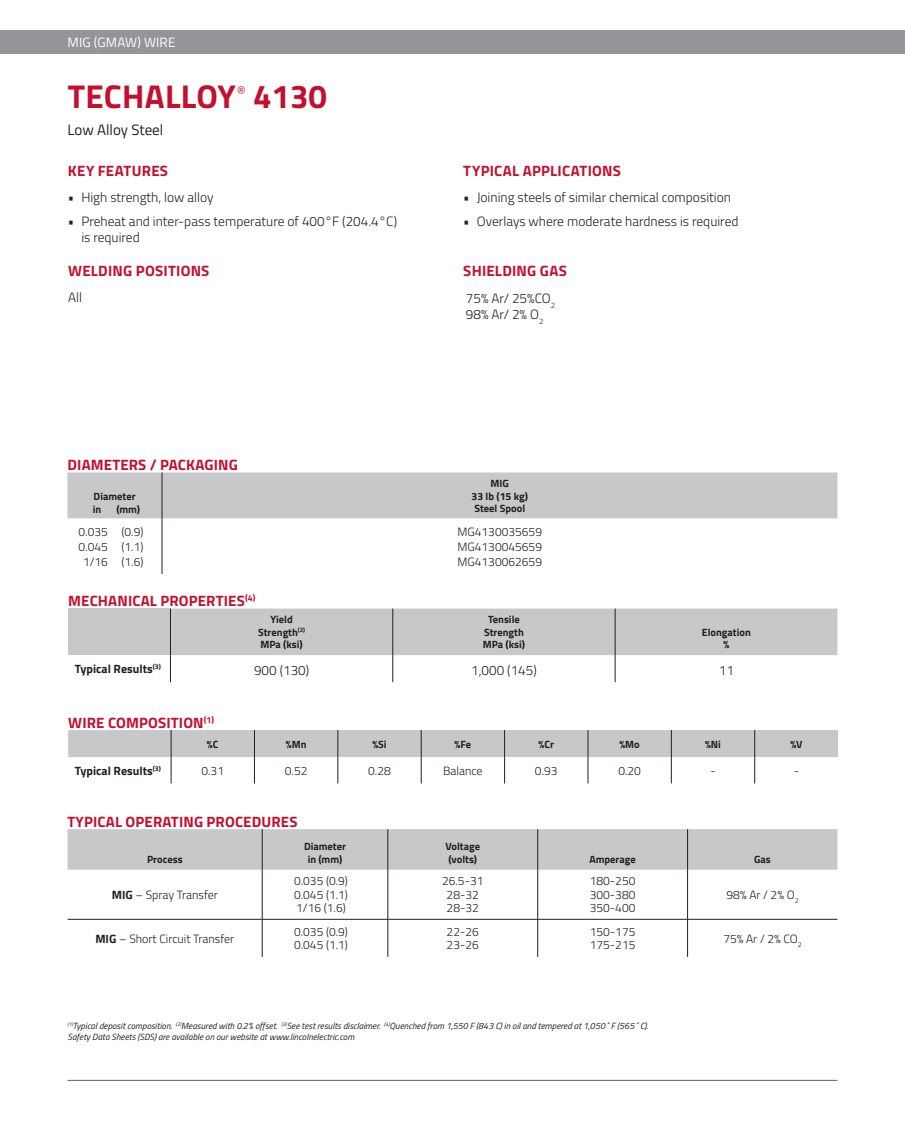
<style>
.page{position:relative;width:905px;height:1134px;background:#fff}
.page>*{position:absolute;margin:0;border:0;box-sizing:border-box;transform-origin:0 0}
.Brand_Name{font:700 33px "Titillium";letter-spacing:.005em;color:#c3102f}
.product_page_headers{font:700 15px "Titillium";letter-spacing:.01em;color:#c3102f}
.t1{font:15px "Titillium";color:#231f20}
.Brand_Name-2{font:300 13.95px "Titillium";color:#c3102f}
.Brand_Name-3{font:300 13.5px/16.2px "Titillium";color:#231f20}
.t2{font:13.5px "Titillium";letter-spacing:.01em;color:#fff}
.t3{font:300 12px "Titillium";color:#231f20}
.t4{font:700 12px "Titillium";color:#231f20}
.t5{font:700 10.5px/12.6px "Titillium";color:#231f20;text-align:center}
.t6{font:italic 9px "Titillium";color:#231f20}
.s1{font-weight:700}
</style>
<div class="page">
<hr style="left:68px;top:1080px;width:769px;height:1px;background:#636366">
<div style="left:0;top:30px;width:904px;height:24px;background:#939598"></div>
<div style="left:67px;top:472px;width:770px;height:46px;background:#c7c8ca"></div>
<hr style="left:162px;top:518px;width:1px;height:56px;background:#231f20">
<div style="left:68px;top:829px;width:769px;height:41px;background:#c7c8ca"></div>
<hr style="left:262px;top:829px;width:1px;height:41px;background:#231f20">
<hr style="left:387px;top:829px;width:1px;height:41px;background:#231f20">
<hr style="left:537px;top:829px;width:1px;height:41px;background:#231f20">
<hr style="left:687px;top:829px;width:1px;height:41px;background:#231f20">
<hr style="left:262px;top:870px;width:1px;height:49px;background:#231f20">
<hr style="left:387px;top:870px;width:1px;height:49px;background:#231f20">
<hr style="left:537px;top:870px;width:1px;height:49px;background:#231f20">
<hr style="left:687px;top:870px;width:1px;height:49px;background:#231f20">
<hr style="left:262px;top:919px;width:1px;height:38px;background:#231f20">
<hr style="left:387px;top:919px;width:1px;height:38px;background:#231f20">
<hr style="left:537px;top:919px;width:1px;height:38px;background:#231f20">
<hr style="left:687px;top:919px;width:1px;height:38px;background:#231f20">
<hr style="left:68px;top:919px;width:194px;height:1px;background:#231f20">
<hr style="left:262px;top:919px;width:126px;height:1px;background:#231f20">
<hr style="left:388px;top:919px;width:149px;height:1px;background:#231f20">
<hr style="left:537px;top:919px;width:150px;height:1px;background:#231f20">
<hr style="left:687px;top:919px;width:150px;height:1px;background:#231f20">
<svg style="left:68px;top:730px;width:770px;height:53px"></svg>
<div style="left:68px;top:609px;width:102px;height:46px;background:#c7c8ca"></div>
<svg style="left:170px;top:609px;width:667px;height:73px"></svg>
<p class="t2" style="left:68px;top:32px;width:109px">MIG (GMAW) WIRE</p>
<p class="Brand_Name" style="left:68px;top:71px;width:170px">TECHALLOY</p>
<p class="Brand_Name-2" style="left:237px;top:81px;width:11px">®</p>
<p class="Brand_Name" style="left:253px;top:71px;width:75px">4130</p>
<p class="t1" style="left:68px;top:119px;width:97px">Low Alloy Steel</p>
<p class="product_page_headers" style="left:68px;top:159px;width:102px">KEY FEATURES</p>
<p class="Brand_Name-3" style="left:68px;top:188px;width:147px">• High strength, low alloy</p>
<p class="Brand_Name-3" style="left:81px;top:213px;width:317px;text-indent:-14px">• Preheat and inter-pass temperature of 400°F (204.4°C) is required</p>
<p class="product_page_headers" style="left:68px;top:259px;width:143px">WELDING POSITIONS</p>
<p class="Brand_Name-3" style="left:68px;top:288px;width:15px">All</p>
<p class="product_page_headers" style="left:67px;top:454px;width:172px">DIAMETERS / PACKAGING</p>
<p class="t5" style="left:94px;top:489px;width:44px">Diameter</p>
<p class="product_page_headers" style="left:463px;top:160px;width:159px">TYPICAL APPLICATIONS</p>
<p class="Brand_Name-3" style="left:463px;top:189px;width:269px">• Joining steels of similar chemical composition</p>
<p class="Brand_Name-3" style="left:463px;top:213px;width:277px">• Overlays where moderate hardness is required</p>
<p class="product_page_headers" style="left:463px;top:259px;width:105px">SHIELDING GAS</p>
<p class="Brand_Name-3" style="left:466px;top:290px;width:91px">75% Ar/ 25%CO<sub>2</sub></p>
<p class="Brand_Name-3" style="left:466px;top:306px;width:79px">98% Ar/ 2% O<sub>2</sub></p>
<p class="t5" style="left:490px;top:477px;width:20px">MIG</p>
<p class="t5" style="left:471px;top:489px;width:58px">33 lb (15 kg)</p>
<p class="t5" style="left:93px;top:503px;width:10px">in</p>
<p class="t5" style="left:116px;top:503px;width:25px">(mm)</p>
<p class="t5" style="left:474px;top:502px;width:52px">Steel Spool</p>
<p class="t3" style="left:79px;top:523px;width:31px">0.035</p>
<p class="t3" style="left:79px;top:538px;width:31px">0.045</p>
<p class="t3" style="left:83px;top:553px;width:26px">1/16</p>
<p class="t3" style="left:121px;top:523px;width:23px">(0.9)</p>
<p class="t3" style="left:121px;top:538px;width:23px">(1.1)</p>
<p class="t3" style="left:121px;top:553px;width:23px">(1.6)</p>
<p class="t3" style="left:457px;top:523px;width:86px">MG4130035659</p>
<p class="t3" style="left:457px;top:538px;width:86px">MG4130045659</p>
<p class="t3" style="left:457px;top:553px;width:86px">MG4130062659</p>
<p class="product_page_headers" style="left:68px;top:590px;width:189px">MECHANICAL PROPERTIES<sup>(4)</sup></p>
<p class="t5" style="left:258px;top:613px;width:48px">Yield<br>Strength<sup>(2)<br></sup>MPa (ksi)</p>
<p class="t5" style="left:483px;top:613px;width:44px">Tensile<br>Strength<br>MPa (ksi)</p>
<p class="t5" style="left:701px;top:625px;width:50px">Elongation %</p>
<p class="t4" style="left:75px;top:660px;width:87px">Typical Results<sup>(3)</sup></p>
<p class="Brand_Name-3" style="left:254px;top:662px;width:57px">900 (130)</p>
<p class="Brand_Name-3" style="left:471px;top:662px;width:67px">1,000 (145)</p>
<p class="Brand_Name-3" style="left:718px;top:662px;width:17px">11</p>
<p class="product_page_headers" style="left:68px;top:711px;width:147px">WIRE COMPOSITION<sup>(1)</sup></p>
<p class="t5" style="left:207px;top:737px;width:13px">%C</p>
<p class="t5" style="left:286px;top:737px;width:22px">%Mn</p>
<p class="t5" style="left:372px;top:737px;width:16px">%Si</p>
<p class="t5" style="left:454px;top:737px;width:18px">%Fe</p>
<p class="t5" style="left:538px;top:737px;width:17px">%Cr</p>
<p class="t5" style="left:619px;top:737px;width:22px">%Mo</p>
<p class="t5" style="left:705px;top:737px;width:17px">%Ni</p>
<p class="t5" style="left:790px;top:737px;width:14px">%V</p>
<p class="t4" style="left:75px;top:761px;width:87px">Typical Results<sup>(3)</sup></p>
<p class="t3" style="left:201px;top:762px;width:24px">0.31</p>
<p class="t3" style="left:285px;top:762px;width:24px">0.52</p>
<p class="t3" style="left:368px;top:762px;width:24px">0.28</p>
<p class="t3" style="left:443px;top:762px;width:41px">Balance</p>
<p class="t3" style="left:535px;top:762px;width:24px">0.93</p>
<p class="t3" style="left:618px;top:762px;width:24px">0.20</p>
<p class="t3" style="left:710px;top:762px;width:7px">-</p>
<p class="t3" style="left:793px;top:762px;width:7px">-</p>
<p class="product_page_headers" style="left:68px;top:810px;width:231px">TYPICAL OPERATING PROCEDURES</p>
<p class="t5" style="left:147px;top:852px;width:37px">Process</p>
<p class="t5" style="left:304px;top:840px;width:44px">Diameter in (mm)</p>
<p class="t5" style="left:445px;top:840px;width:36px">Voltage</p>
<p class="t5" style="left:448px;top:852px;width:30px">(volts)</p>
<p class="t5" style="left:589px;top:852px;width:48px">Amperage</p>
<p class="t5" style="left:754px;top:852px;width:18px">Gas</p>
<p class="t3" style="left:112px;top:886px;width:108px"><span class="s1">MIG</span> – Spray Transfer</p>
<p class="t3" style="left:95px;top:930px;width:140px"><span class="s1">MIG</span> – Short Circuit Transfer</p>
<p class="t3" style="left:294px;top:873px;width:55px">0.035 (0.9)</p>
<p class="t3" style="left:294px;top:886px;width:55px">0.045 (1.1)</p>
<p class="t3" style="left:296px;top:900px;width:51px">1/16 (1.6)</p>
<p class="t3" style="left:294px;top:923px;width:55px">0.035 (0.9)</p>
<p class="t3" style="left:294px;top:936px;width:55px">0.045 (1.1)</p>
<p class="t3" style="left:442px;top:873px;width:43px">26.5-31</p>
<p class="t3" style="left:446px;top:886px;width:34px">28-32</p>
<p class="t3" style="left:446px;top:900px;width:34px">28-32</p>
<p class="t3" style="left:446px;top:923px;width:34px">22-26</p>
<p class="t3" style="left:446px;top:936px;width:34px">23-26</p>
<p class="t3" style="left:589px;top:873px;width:47px">180-250</p>
<p class="t3" style="left:589px;top:886px;width:47px">300-380</p>
<p class="t3" style="left:589px;top:900px;width:47px">350-400</p>
<p class="t3" style="left:726px;top:886px;width:73px">98% Ar / 2% O<sub>2</sub></p>
<p class="t3" style="left:589px;top:923px;width:47px">150-175</p>
<p class="t3" style="left:589px;top:936px;width:47px">175-215</p>
<p class="t3" style="left:723px;top:930px;width:80px">75% Ar / 2% CO<sub>2</sub></p>
<p class="t6" style="left:68px;top:1020px;width:582px"><sup>(1)</sup>Typical deposit composition. <sup>(2)</sup>Measured with 0.2% offset. <sup>(3)</sup>See test results disclaimer. <sup>(4)</sup>Quenched from 1,550 F (843 C) in oil and tempered at 1,050˚F (565˚C).</p>
<p class="t6" style="left:68px;top:1030px;width:288px">Safety Data Sheets (SDS) are available on our website at www.lincolnelectric.com</p>
</div>
